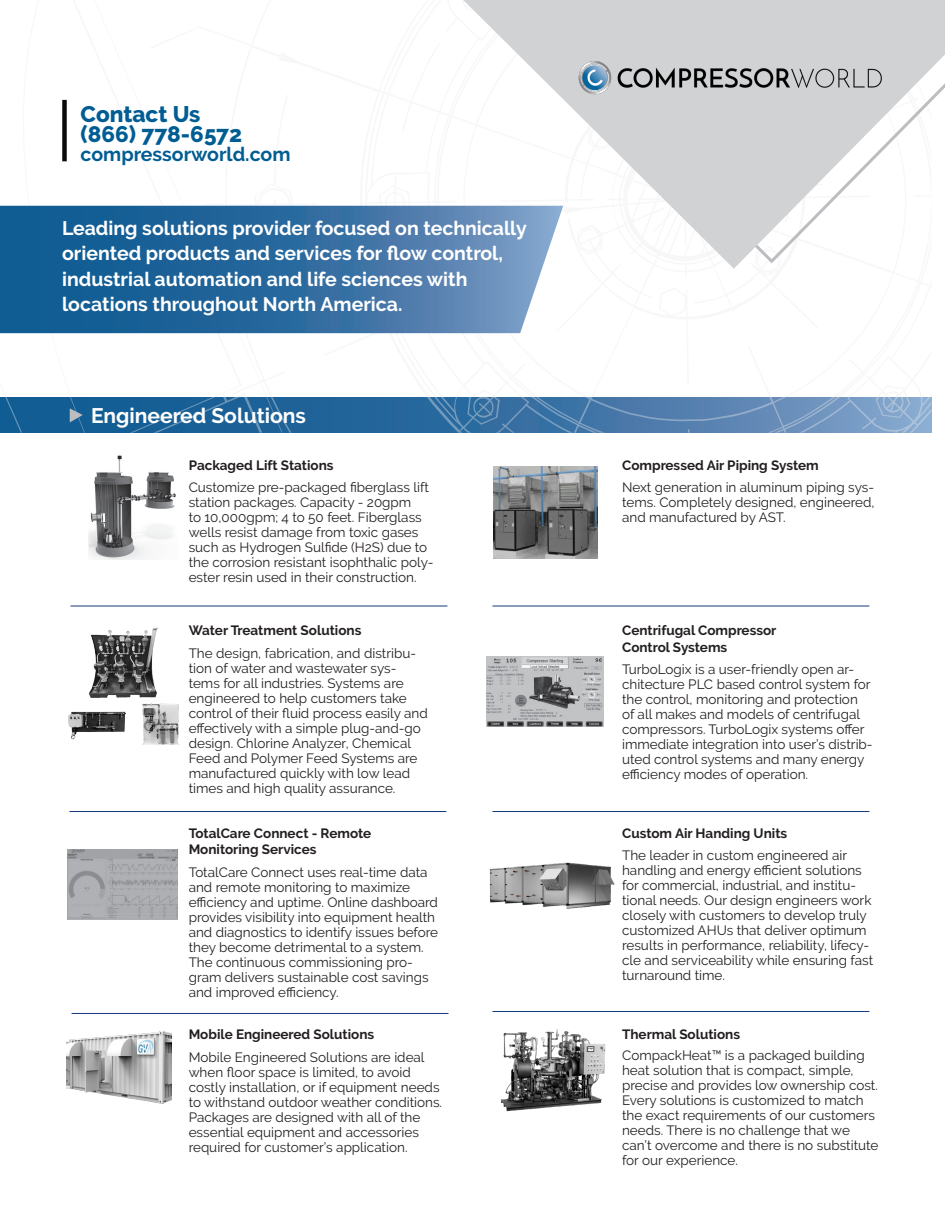
<style>
.page{position:relative;width:945px;height:1215px;background:#fff}
.page>*{position:absolute;margin:0;border:0;box-sizing:border-box;transform-origin:0 0}
.t1{font:800 22.5px "Raleway";color:#005d93}
.t2{font:700 21px "Raleway";color:#fff}
.t3{font:700 19.5px/25.5px "Raleway";color:#fff}
.t4{font:700 19.5px "Raleway";color:#005d93}
.t5{font:13.5px/15px "Raleway";color:#231f20}
.t6{font:700 13.5px "Raleway";color:#231f20}
</style>
<div class="page">
<img style="left:88px;top:455px;width:88px;height:105px">
<svg style="left:0;top:99px;width:932px;height:334px"></svg>
<svg style="left:0;top:206px;width:563px;height:127px;background:#326fa1"></svg>
<svg style="left:376px;top:99px;width:87px;height:167px"></svg>
<div style="left:62px;top:100px;width:5px;height:61px;background:#0a0c0a"></div>
<svg style="left:70px;top:408px;width:13px;height:14px"></svg>
<hr style="left:70px;top:606px;width:377px;height:1px;background:#163880">
<img style="left:68px;top:627px;width:111px;height:118px">
<img style="left:68px;top:850px;width:109px;height:70px">
<img style="left:67px;top:1031px;width:105px;height:73px">
<img style="left:494px;top:466px;width:104px;height:93px">
<hr style="left:69px;top:811px;width:377px;height:1px;background:#163880">
<hr style="left:492px;top:606px;width:377px;height:1px;background:#163880">
<hr style="left:72px;top:1013px;width:376px;height:1px;background:#163880">
<img style="left:489px;top:862px;width:126px;height:47px">
<hr style="left:492px;top:811px;width:377px;height:1px;background:#163880">
<hr style="left:492px;top:1011px;width:377px;height:1px;background:#163880">
<img style="left:500px;top:1029px;width:106px;height:83px">
<img style="left:487px;top:656px;width:117px;height:70px">
<svg style="left:463px;top:0;width:482px;height:269px;fill:#d1d2d4"></svg>
<img style="left:576px;top:57px;width:307px;height:40px">
<p class="t1" style="left:81px;top:101px;width:121px">Contact Us</p>
<p class="t1" style="left:81px;top:121px;width:163px">(866) 778-6572</p>
<p class="t4" style="left:81px;top:143px;width:212px">compressorworld.com</p>
<p class="t3" style="left:62px;top:215px;width:466px">Leading solutions provider focused on technically oriented products and services for flow control, industrial automation and life sciences with locations throughout North America.</p>
<p class="t2" style="left:91px;top:403px;width:216px">Engineered Solutions</p>
<p class="t6" style="left:189px;top:457px;width:146px">Packaged Lift Stations</p>
<p class="t5" style="left:189px;top:480px;width:246px">Customize pre-packaged fiberglass lift station packages. Capacity - 20gpm<br>to 10,000gpm; 4 to 50 feet. Fiberglass wells resist damage from toxic gases such as Hydrogen Sulfide (H2S) due to the corrosion resistant isophthalic poly&shy;ester resin used in their construction.</p>
<p class="t6" style="left:189px;top:623px;width:174px">Water Treatment Solutions</p>
<p class="t5" style="left:189px;top:646px;width:241px">The design, fabrication, and distribu&shy;tion of water and wastewater sys&shy;tems for all industries. Systems are engineered to help customers take control of their fluid process easily and effectively with a simple plug-and-go design. Chlorine Analyzer, Chemical Feed and Polymer Feed Systems are manufactured quickly with low lead times and high quality assurance.</p>
<p class="t6" style="left:189px;top:825px;width:184px">TotalCare Connect - Remote</p>
<p class="t6" style="left:189px;top:842px;width:129px">Monitoring Services</p>
<p class="t5" style="left:189px;top:864px;width:251px">TotalCare Connect uses real-time data and remote monitoring to maximize efficiency and uptime. Online dashboard provides visibility into equipment health and diagnostics to identify issues before they become detrimental to a system.<br>The continuous commissioning pro&shy;gram delivers sustainable cost savings and improved efficiency.</p>
<p class="t6" style="left:189px;top:1027px;width:187px">Mobile Engineered Solutions</p>
<p class="t5" style="left:189px;top:1049px;width:255px">Mobile Engineered Solutions are ideal when floor space is limited, to avoid costly installation, or if equipment needs to withstand outdoor weather conditions.<br>Packages are designed with all of the essential equipment and accessories required for customer’s application.</p>
<p class="t6" style="left:622px;top:457px;width:198px">Compressed Air Piping System</p>
<p class="t5" style="left:622px;top:480px;width:254px;text-align:justify">Next generation in aluminum piping sys&shy;tems. Completely designed, engineered, and manufactured by AST.</p>
<p class="t6" style="left:622px;top:623px;width:156px">Centrifugal Compressor</p>
<p class="t6" style="left:622px;top:639px;width:107px">Control Systems</p>
<p class="t5" style="left:622px;top:662px;width:252px">TurboLogix is a user-friendly open ar&shy;chitecture PLC based control system for the control, monitoring and protection of all makes and models of centrifugal compressors. TurboLogix systems offer immediate integration into user’s distrib&shy;uted control systems and many energy efficiency modes of operation.</p>
<p class="t6" style="left:622px;top:825px;width:167px">Custom Air Handing Units</p>
<p class="t5" style="left:622px;top:848px;width:253px">The leader in custom engineered air handling and energy efficient solutions for commercial, industrial, and institu&shy;tional needs. Our design engineers work closely with customers to develop truly customized AHUs that deliver optimum results in performance, reliability, lifecy&shy;cle and serviceability while ensuring fast turnaround time.</p>
<p class="t6" style="left:622px;top:1027px;width:119px">Thermal Solutions</p>
<p class="t5" style="left:622px;top:1048px;width:258px">CompackHeat™ is a packaged building heat solution that is compact, simple, precise and provides low ownership cost.<br>Every solutions is customized to match the exact requirements of our customers needs. There is no challenge that we can’t overcome and there is no substitute for our experience.</p>
</div>
